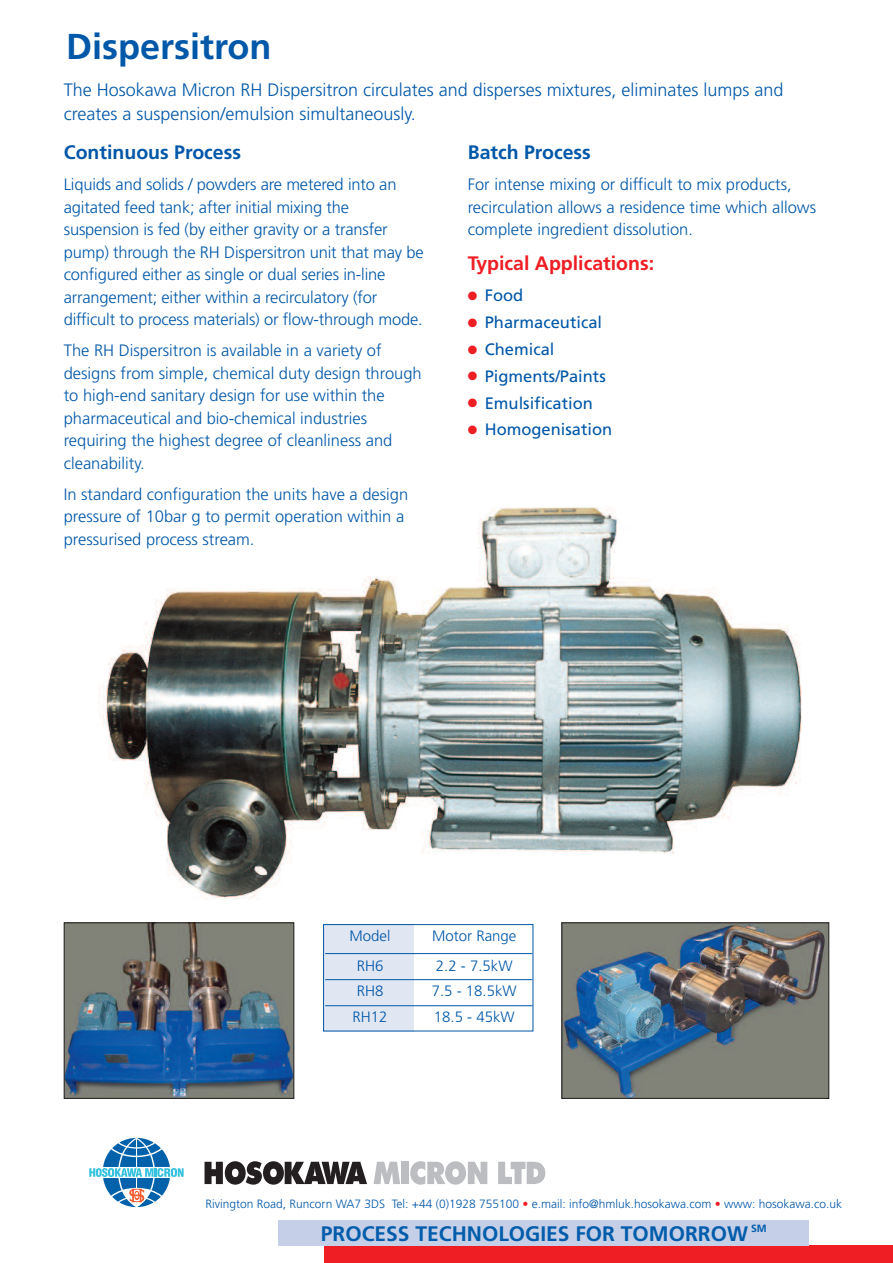
<style>
.page{position:relative;width:893px;height:1263px;background:#fff}
.page>*{position:absolute;margin:0;border:0;box-sizing:border-box;transform-origin:0 0}
.t1{font:700 36px "Frutiger LT Std";color:#0157a8}
.t2{font:700 21px "Frutiger LT Std";color:#015dab}
.t3{font:700 19.5px "Frutiger LT Std";color:#0157a8}
.t4{font:700 19.5px "Frutiger LT Std";color:#ee1e24}
.t5{font:300 18px/24px "Frutiger LT Std";color:#0157a8}
.t6{font:300 16.5px/22.5px "Frutiger LT Std";color:#0157a8}
.t7{font:16.5px "Frutiger LT Std";color:#0157a8}
.t8{font:300 15px "Frutiger LT Std";color:#0157a8}
.t9{font:300 12px "Frutiger LT Std";color:#0157a8}
.s1{color:#ee1e24}
</style>
<div class="page">
<div style="left:324px;top:1246px;width:569px;height:17px;background:#ee1e24"></div>
<div style="left:279px;top:1220px;width:530px;height:26px;background:#c6cfe8"></div>
<svg style="left:205px;top:1161px;width:162px;height:24px"></svg>
<svg style="left:374px;top:1162px;width:26px;height:22px"></svg>
<div style="left:401px;top:1162px;width:7px;height:22px;background:#bcbdc0"></div>
<svg style="left:410px;top:1161px;width:77px;height:24px"></svg>
<svg style="left:498px;top:1162px;width:47px;height:22px"></svg>
<svg style="left:89px;top:1137px;width:95px;height:71px"></svg>
<img style="left:99px;top:507px;width:703px;height:393px">
<img style="left:564px;top:924px;width:263px;height:173px">
<div style="left:562px;top:922px;width:267px;height:177px;border:1px solid #231f20"></div>
<div style="left:323px;top:924px;width:90px;height:107px;background:#e1e6f3"></div>
<div style="left:323px;top:924px;width:210px;height:107px;border:1px solid #0157a8"></div>
<hr style="left:325px;top:953px;width:207px;height:1px;background:#0157a8">
<hr style="left:325px;top:979px;width:207px;height:1px;background:#0157a8">
<hr style="left:325px;top:1005px;width:207px;height:1px;background:#0157a8">
<img style="left:66px;top:924px;width:226px;height:173px">
<div style="left:64px;top:922px;width:230px;height:177px;border:1px solid #231f20"></div>
<h1 class="t1" style="left:66px;top:32px;width:207px">Dispersitron</h1>
<p class="t5" style="left:64px;top:79px;width:721px">The Hosokawa Micron RH Dispersitron circulates and disperses mixtures, eliminates lumps and creates a suspension/emulsion simultaneously.</p>
<p class="t3" style="left:64px;top:145px;width:179px">Continuous Process</p>
<p class="t6" style="left:64px;top:174px;width:361px">Liquids and solids / powders are metered into an agitated feed tank; after initial mixing the suspension is fed (by either gravity or a transfer pump) through the RH Dispersitron unit that may be configured either as single or dual series in-line arrangement; either within a recirculatory (for difficult to process materials) or flow-through mode.</p>
<p class="t6" style="left:64px;top:340px;width:359px">The RH Dispersitron is available in a variety of designs from simple, chemical duty design through to high-end sanitary design for use within the pharmaceutical and bio-chemical industries requiring the highest degree of cleanliness and cleanability.</p>
<p class="t6" style="left:64px;top:484px;width:346px">In standard configuration the units have a design pressure of 10bar g to permit operation within a pressurised process stream.</p>
<p class="t3" style="left:468px;top:145px;width:125px">Batch Process</p>
<p class="t6" style="left:468px;top:174px;width:350px">For intense mixing or difficult to mix products, recirculation allows a residence time which allows complete ingredient dissolution.</p>
<p class="t4" style="left:468px;top:256px;width:188px">Typical Applications:</p>
<p class="t7" style="left:468px;top:289px;width:57px"><span class="s1">●</span> Food</p>
<p class="t7" style="left:468px;top:316px;width:136px"><span class="s1">●</span> Pharmaceutical</p>
<p class="t7" style="left:468px;top:343px;width:88px"><span class="s1">●</span> Chemical</p>
<p class="t7" style="left:468px;top:369px;width:140px"><span class="s1">●</span> Pigments/Paints</p>
<p class="t7" style="left:468px;top:396px;width:127px"><span class="s1">●</span> Emulsification</p>
<p class="t7" style="left:468px;top:423px;width:146px"><span class="s1">●</span> Homogenisation</p>
<p class="t8" style="left:350px;top:930px;width:42px">Model</p>
<p class="t8" style="left:432px;top:930px;width:86px">Motor Range</p>
<p class="t8" style="left:357px;top:960px;width:28px">RH6</p>
<p class="t8" style="left:436px;top:960px;width:78px">2.2 - 7.5kW</p>
<p class="t8" style="left:357px;top:985px;width:28px">RH8</p>
<p class="t8" style="left:432px;top:985px;width:87px">7.5 - 18.5kW</p>
<p class="t8" style="left:352px;top:1011px;width:37px">RH12</p>
<p class="t8" style="left:434px;top:1011px;width:82px">18.5 - 45kW</p>
<p class="t9" style="left:205px;top:1198px;width:638px">Rivington Road, Runcorn WA7 3DS Tel: +44 (0)1928 755100 <span class="s1">•</span> e.mail: info@hmluk.hosokawa.com <span class="s1">•</span> www: hosokawa.co.uk</p>
<p class="t2" style="left:321px;top:1225px;width:447px">PROCESS TECHNOLOGIES FOR TOMORROW <sup>SM</sup></p>
</div>
